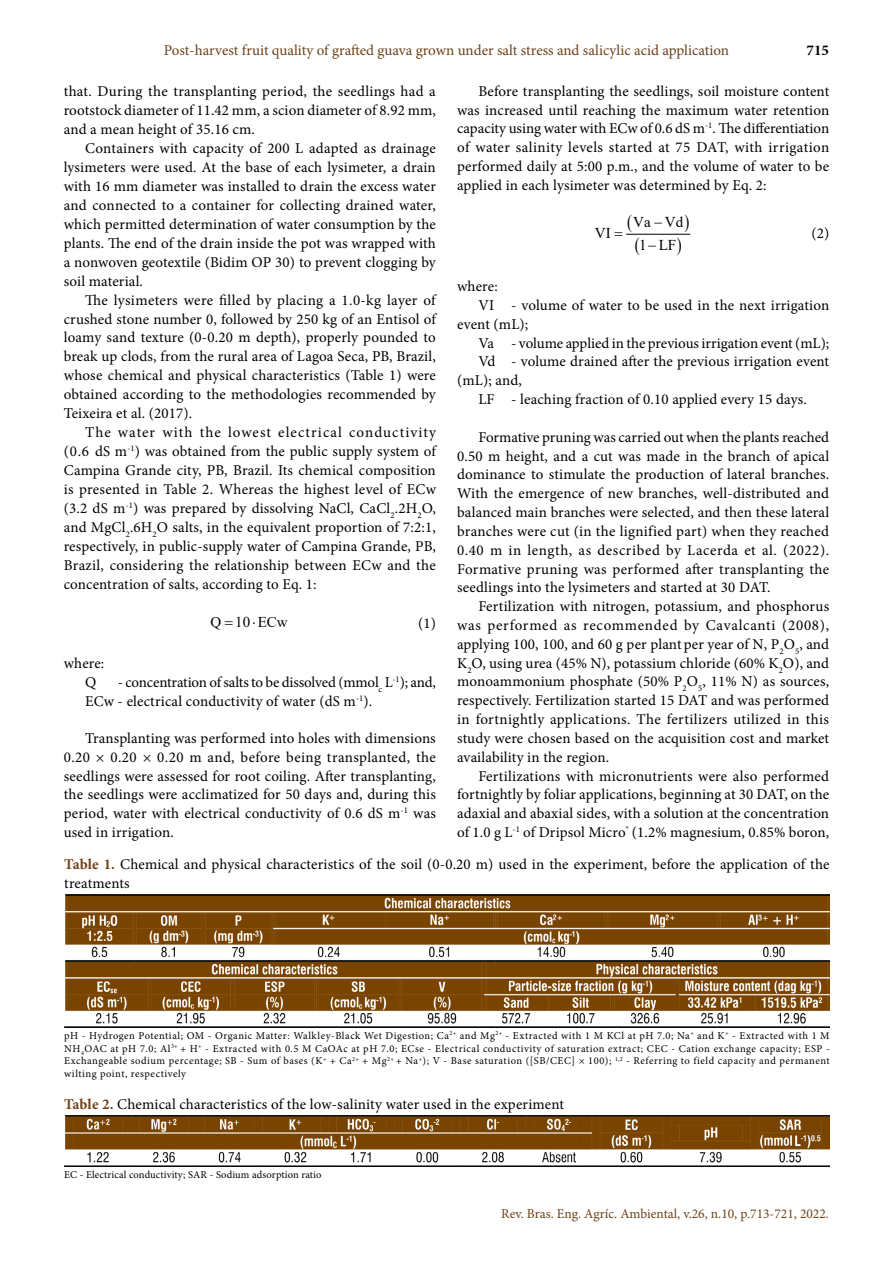
<style>
.page{position:relative;width:893px;height:1263px;background:#fff}
.page>*{position:absolute;margin:0;border:0;box-sizing:border-box;transform-origin:0 0}
.t1{font:15px/18.8px "Minion Pro";letter-spacing:.01em;color:#000;text-align:justify}
.t2{font:15px "Minion Pro";color:#6c4119}
.t3{font:15px "Times New Roman";letter-spacing:-.005em;color:#000}
.t4{font:700 15px "Minion Pro";color:#000}
.t5{font:13.5px "Minion Pro";color:#6c4119}
.t6{font:10.5px/12.6px "Minion Pro";letter-spacing:.025em;color:#000;text-align:justify}
.s1{font-weight:700;color:#6c4119}
</style>
<div class="page">
<img style="left:64px;top:894px;width:765px;height:133px">
<img style="left:64px;top:1115px;width:766px;height:51px">
<hr style="left:627px;top:234px;width:63px;height:1px;background:#000">
<svg style="left:628px;top:233px;width:11px;height:2px"></svg>
<svg style="left:677px;top:233px;width:12px;height:2px"></svg>
<svg style="left:648px;top:233px;width:14px;height:2px"></svg>
<p class="t2" style="left:164px;top:40px;width:567px">Post-harvest fruit quality of grafted guava grown under salt stress and salicylic acid application</p>
<p class="t4" style="left:806px;top:40px;width:24px">715</p>
<p class="t1" style="left:64px;top:82px;width:374px">that. During the transplanting period, the seedlings had a rootstock diameter of 11.42 mm, a scion diameter of 8.92 mm, and a mean height of 35.16 cm.</p>
<p class="t1" style="left:64px;top:139px;width:374px;text-indent:21px">Containers with capacity of 200 L adapted as drainage lysimeters were used. At the base of each lysimeter, a drain with 16 mm diameter was installed to drain the excess water and connected to a container for collecting drained water, which permitted determination of water consumption by the plants. The end of the drain inside the pot was wrapped with a nonwoven geotextile (Bidim OP 30) to prevent clogging by soil material.</p>
<p class="t1" style="left:64px;top:290px;width:374px;text-indent:21px">The lysimeters were filled by placing a 1.0-kg layer of crushed stone number 0, followed by 250 kg of an Entisol of loamy sand texture (0-0.20 m depth), properly pounded to break up clods, from the rural area of Lagoa Seca, PB, Brazil, whose chemical and physical characteristics (Table 1) were obtained according to the methodologies recommended by Teixeira et al. (2017).</p>
<p class="t1" style="left:64px;top:423px;width:374px;text-indent:21px">The water with the lowest electrical conductivity (0.6 dS m<sup>-1</sup>) was obtained from the public supply system of Campina Grande city, PB, Brazil. Its chemical composition is presented in Table 2. Whereas the highest level of ECw (3.2 dS m<sup>-1</sup>) was prepared by dissolving NaCl, CaCl<sub>2</sub>.2H<sub>2</sub>O, and MgCl<sub>2</sub>.6H<sub>2</sub>O salts, in the equivalent proportion of 7:2:1, respectively, in public-supply water of Campina Grande, PB, Brazil, considering the relationship between ECw and the concentration of salts, according to Eq. 1:</p>
<p class="t3" style="left:210px;top:611px;width:79px">Q 10 ECw</p>
<p class="t1" style="left:418px;top:614px;width:19px">(1)</p>
<p class="t1" style="left:85px;top:654px;width:21px;text-indent:-21px">where:<br>Q</p>
<p class="t1" style="left:85px;top:673px;width:352px;text-indent:33px">- concentration of salts to be dissolved (mmol<sub>c</sub> L<sup>-1</sup>); and,<br>ECw - electrical conductivity of water (dS m<sup>-1</sup>).</p>
<p class="t1" style="left:64px;top:729px;width:374px;text-indent:21px">Transplanting was performed into holes with dimensions 0.20 × 0.20 × 0.20 m and, before being transplanted, the seedlings were assessed for root coiling. After transplanting, the seedlings were acclimatized for 50 days and, during this period, water with electrical conductivity of 0.6 dS m<sup>-1</sup> was used in irrigation.</p>
<p class="t1" style="left:457px;top:82px;width:374px;text-indent:21px">Before transplanting the seedlings, soil moisture content was increased until reaching the maximum water retention capacity using water with ECw of 0.6 dS m<sup>-1</sup>. The differentiation of water salinity levels started at 75 DAT, with irrigation performed daily at 5:00 p.m., and the volume of water to be applied in each lysimeter was determined by Eq. 2:</p>
<p class="t3" style="left:595px;top:222px;width:17px">VI</p>
<p class="t3" style="left:633px;top:211px;width:51px">Va Vd</p>
<p class="t3" style="left:639px;top:234px;width:38px">1 LF</p>
<p class="t1" style="left:812px;top:224px;width:19px">(2)</p>
<p class="t1" style="left:457px;top:277px;width:42px">where:</p>
<p class="t1" style="left:478px;top:296px;width:352px">VI - volume of water to be used in the next irrigation</p>
<p class="t1" style="left:457px;top:315px;width:73px">event (mL);</p>
<p class="t1" style="left:478px;top:334px;width:352px">Va - volume applied in the previous irrigation event (mL);</p>
<p class="t1" style="left:478px;top:352px;width:352px">Vd - volume drained after the previous irrigation event</p>
<p class="t1" style="left:457px;top:371px;width:66px">(mL); and,</p>
<p class="t1" style="left:478px;top:390px;width:330px">LF - leaching fraction of 0.10 applied every 15 days.</p>
<p class="t1" style="left:457px;top:428px;width:374px;text-indent:21px">Formative pruning was carried out when the plants reached 0.50 m height, and a cut was made in the branch of apical dominance to stimulate the production of lateral branches.<br>With the emergence of new branches, well-distributed and balanced main branches were selected, and then these lateral branches were cut (in the lignified part) when they reached 0.40 m in length, as described by Lacerda et al. (2022).<br>Formative pruning was performed after transplanting the seedlings into the lysimeters and started at 30 DAT.</p>
<p class="t1" style="left:457px;top:597px;width:374px;text-indent:21px">Fertilization with nitrogen, potassium, and phosphorus was performed as recommended by Cavalcanti (2008), applying 100, 100, and 60 g per plant per year of N, P<sub>2</sub>O<sub>5</sub>, and K<sub>2</sub>O, using urea (45% N), potassium chloride (60% K<sub>2</sub>O), and monoammonium phosphate (50% P<sub>2</sub>O<sub>5</sub>, 11% N) as sources, respectively. Fertilization started 15 DAT and was performed in fortnightly applications. The fertilizers utilized in this study were chosen based on the acquisition cost and market availability in the region.</p>
<p class="t1" style="left:457px;top:766px;width:374px;text-indent:21px">Fertilizations with micronutrients were also performed fortnightly by foliar applications, beginning at 30 DAT, on the adaxial and abaxial sides, with a solution at the concentration of 1.0 g L<sup>-1</sup> of Dripsol Micro<sup>®</sup> (1.2% magnesium, 0.85% boron,</p>
<p class="t1" style="left:64px;top:855px;width:767px"><span class="s1">Table 1.</span> Chemical and physical characteristics of the soil (0-0.20 m) used in the experiment, before the application of the treatments</p>
<p class="t6" style="left:64px;top:1029px;width:767px">pH - Hydrogen Potential; OM - Organic Matter: Walkley-Black Wet Digestion; Ca<sup>2+</sup> and Mg<sup>2+</sup> - Extracted with 1 M KCl at pH 7.0; Na<sup>+</sup> and K<sup>+</sup> - Extracted with 1 M NH<sub>4</sub>OAC at pH 7.0; Al<sup>3+</sup> + H<sup>+</sup> - Extracted with 0.5 M CaOAc at pH 7.0; ECse - Electrical conductivity of saturation extract; CEC - Cation exchange capacity; ESP - Exchangeable sodium percentage; SB - Sum of bases (K<sup>+</sup> + Ca<sup>2+</sup> + Mg<sup>2+</sup> + Na<sup>+</sup>); V - Base saturation ([SB/CEC] × 100); <sup>1,2</sup> - Referring to field capacity and permanent wilting point, respectively</p>
<p class="t1" style="left:64px;top:1095px;width:501px"><span class="s1">Table 2.</span> Chemical characteristics of the low-salinity water used in the experiment</p>
<p class="t6" style="left:64px;top:1168px;width:259px">EC - Electrical conductivity; SAR - Sodium adsorption ratio</p>
<p class="t5" style="left:501px;top:1204px;width:329px">Rev. Bras. Eng. Agríc. Ambiental, v.26, n.10, p.713-721, 2022.</p>
</div>
